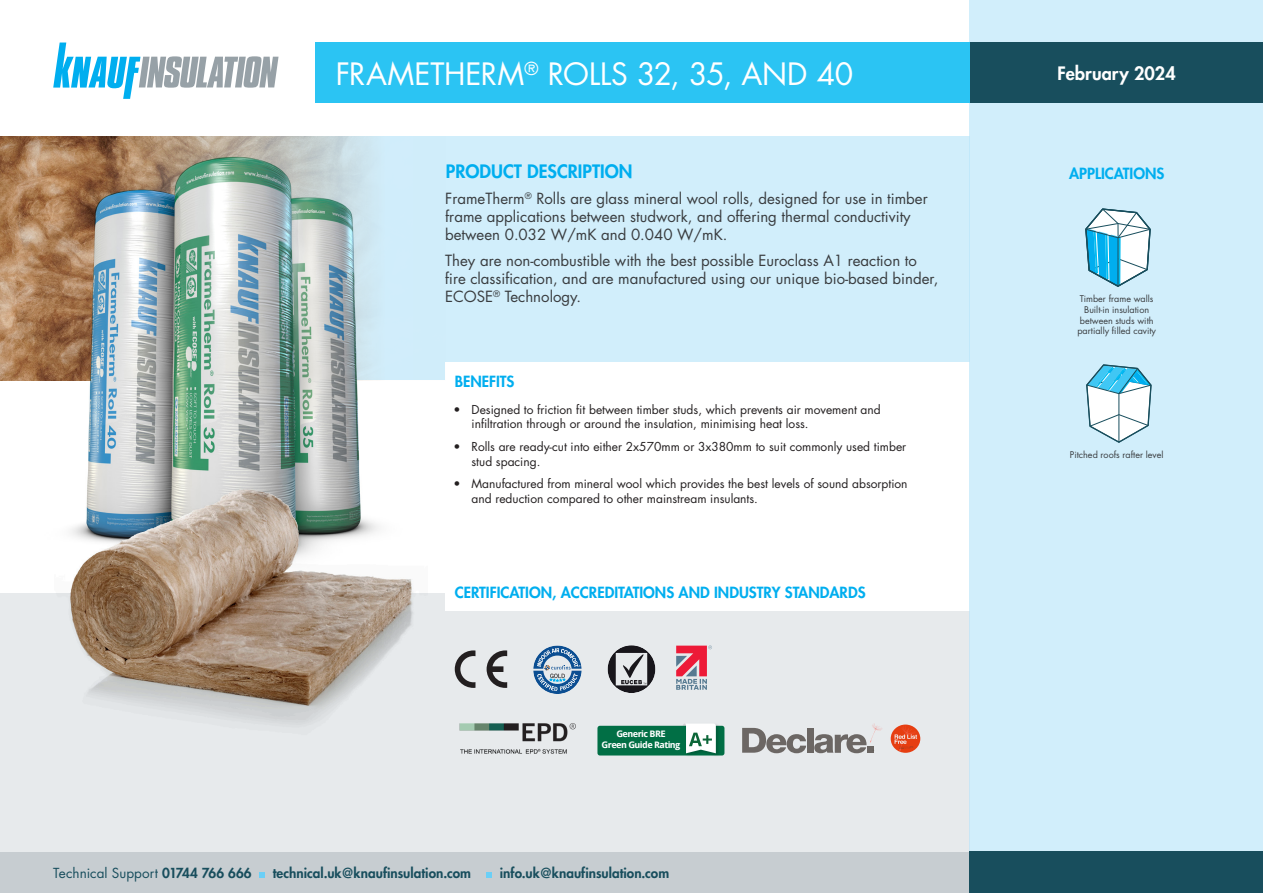
<style>
.page{position:relative;width:1263px;height:893px;background:#fff}
.page>*{position:absolute;margin:0;border:0;box-sizing:border-box;transform-origin:0 0}
.Page_Title{font:30px "Futura Std";letter-spacing:-.01em;color:#fff}
.t1{font:800 18px "Futura Std";color:#00aeef}
.t2{font:800 18px "Futura Std";color:#fff}
.Product_Description{font:15px/18px "Futura Std";color:#393c3f}
.t3{font:800 15px "Futura Std";color:#00aeef}
.t4{font:800 13.5px "Futura Std";color:#184e5d}
.t5{font:13.5px "Futura Std";letter-spacing:.005em;color:#184e5d}
.t6{font:12px/14.4px "Futura Std";color:#231f20}
.Appliction_Text{font:9px/10.8px "Futura Std";color:#393c3f;text-align:center}
.t7{font:700 9px/10.8px "Droid Sans";letter-spacing:-.06em;color:#fff;text-align:center;scale:1.05 1}
.s1{font-weight:800}
</style>
<div class="page">
<div style="left:0;top:593px;width:969px;height:258px;background:#e7eaec"></div>
<div style="left:0;top:851px;width:969px;height:42px;background:#c7cdd1"></div>
<svg style="left:259px;top:872px;width:6px;height:6px"></svg>
<svg style="left:487px;top:872px;width:5px;height:6px"></svg>
<div style="left:446px;top:575px;width:654px;height:35px;background:#fff"></div>
<div style="left:0;top:136px;width:969px;height:243px;background:#d1eefb"></div>
<div style="left:446px;top:363px;width:654px;height:35px;background:#fff"></div>
<svg style="left:53px;top:43px;width:226px;height:56px"></svg>
<div style="left:969px;top:0;width:294px;height:893px;background:#d1eefb"></div>
<div style="left:969px;top:42px;width:294px;height:61px;background:#184e5d"></div>
<div style="left:969px;top:851px;width:294px;height:42px;background:#184e5d"></div>
<img style="left:0;top:136px;width:446px;height:244px">
<img style="left:40px;top:136px;width:373px;height:245px">
<img style="left:87px;top:158px;width:273px;height:303px">
<img style="left:70px;top:461px;width:343px;height:264px">
<img style="left:188px;top:489px;width:59px;height:25px">
<svg style="left:533px;top:645px;width:49px;height:49px"></svg>
<svg style="left:608px;top:645px;width:47px;height:48px"></svg>
<div style="left:597px;top:726px;width:127px;height:29px;background:#016f45;border-radius:2px"></div>
<img style="left:683px;top:724px;width:38px;height:32px">
<svg style="left:683px;top:724px;width:33px;height:29px"></svg>
<div style="left:807px;top:728px;width:6px;height:25px;background:#6c6764"></div>
<svg style="left:742px;top:728px;width:64px;height:25px"></svg>
<svg style="left:814px;top:723px;width:68px;height:30px"></svg>
<div style="left:891px;top:725px;width:29px;height:28px;background:#e63e11;border-radius:50%"></div>
<svg style="left:894px;top:725px;width:23px;height:26px"></svg>
<svg style="left:676px;top:645px;width:36px;height:45px"></svg>
<img style="left:459px;top:723px;width:117px;height:31px">
<svg style="left:487px;top:650px;width:20px;height:38px"></svg>
<svg style="left:455px;top:650px;width:20px;height:38px"></svg>
<div style="left:315px;top:43px;width:654px;height:60px;background:#2bc4f3"></div>
<svg style="left:1085px;top:208px;width:66px;height:79px"></svg>
<svg style="left:1086px;top:364px;width:66px;height:79px"></svg>
<p class="Page_Title" style="left:336px;top:55px;width:519px">FRAMETHERM<sup>®</sup> ROLLS 32, 35, AND 40</p>
<h2 class="t2" style="left:1057px;top:62px;width:120px">February 2024</h2>
<h2 class="t1" style="left:446px;top:160px;width:188px">PRODUCT DESCRIPTION</h2>
<p class="t3" style="left:1069px;top:164px;width:97px">APPLICATIONS</p>
<p class="Product_Description" style="left:445px;top:189px;width:484px">FrameTherm<sup>®</sup> Rolls are glass mineral wool rolls, designed for use in timber frame applications between studwork, and offering thermal conductivity between 0.032 W/mK and 0.040 W/mK.</p>
<p class="Product_Description" style="left:445px;top:252px;width:495px">They are non-combustible with the best possible Euroclass A1 reaction to fire classification, and are manufactured using our unique bio-based binder,<br>ECOSE<sup>®</sup> Technology.</p>
<p class="t3" style="left:455px;top:372px;width:61px">BENEFITS</p>
<p class="t6" style="left:471px;top:402px;width:411px;text-indent:-18px">• Designed to friction fit between timber studs, which prevents air movement and infiltration through or around the insulation, minimising heat loss.</p>
<p class="t6" style="left:471px;top:440px;width:436px;text-indent:-18px">• Rolls are ready-cut into either 2x570mm or 3x380mm to suit commonly used timber stud spacing.</p>
<p class="t6" style="left:471px;top:477px;width:438px;text-indent:-18px">• Manufactured from mineral wool which provides the best levels of sound absorption and reduction compared to other mainstream insulants.</p>
<p class="t3" style="left:455px;top:583px;width:412px">CERTIFICATION, ACCREDITATIONS AND INDUSTRY STANDARDS</p>
<p class="t7" style="left:602px;top:728px;width:77px">Generic BRE<br>Green Guide Rating</p>
<p class="t5" style="left:53px;top:864px;width:200px">Technical Support <span class="s1">01744 766 666</span></p>
<p class="t4" style="left:273px;top:864px;width:200px">technical.uk@knaufinsulation.com</p>
<p class="t4" style="left:500px;top:864px;width:171px">info.uk@knaufinsulation.com</p>
<p class="Appliction_Text" style="left:1077px;top:293px;width:80px">Timber frame walls<br>Built-in insulation between studs with partially filled cavity</p>
<p class="Appliction_Text" style="left:1070px;top:449px;width:95px">Pitched roofs rafter level</p>
</div>
